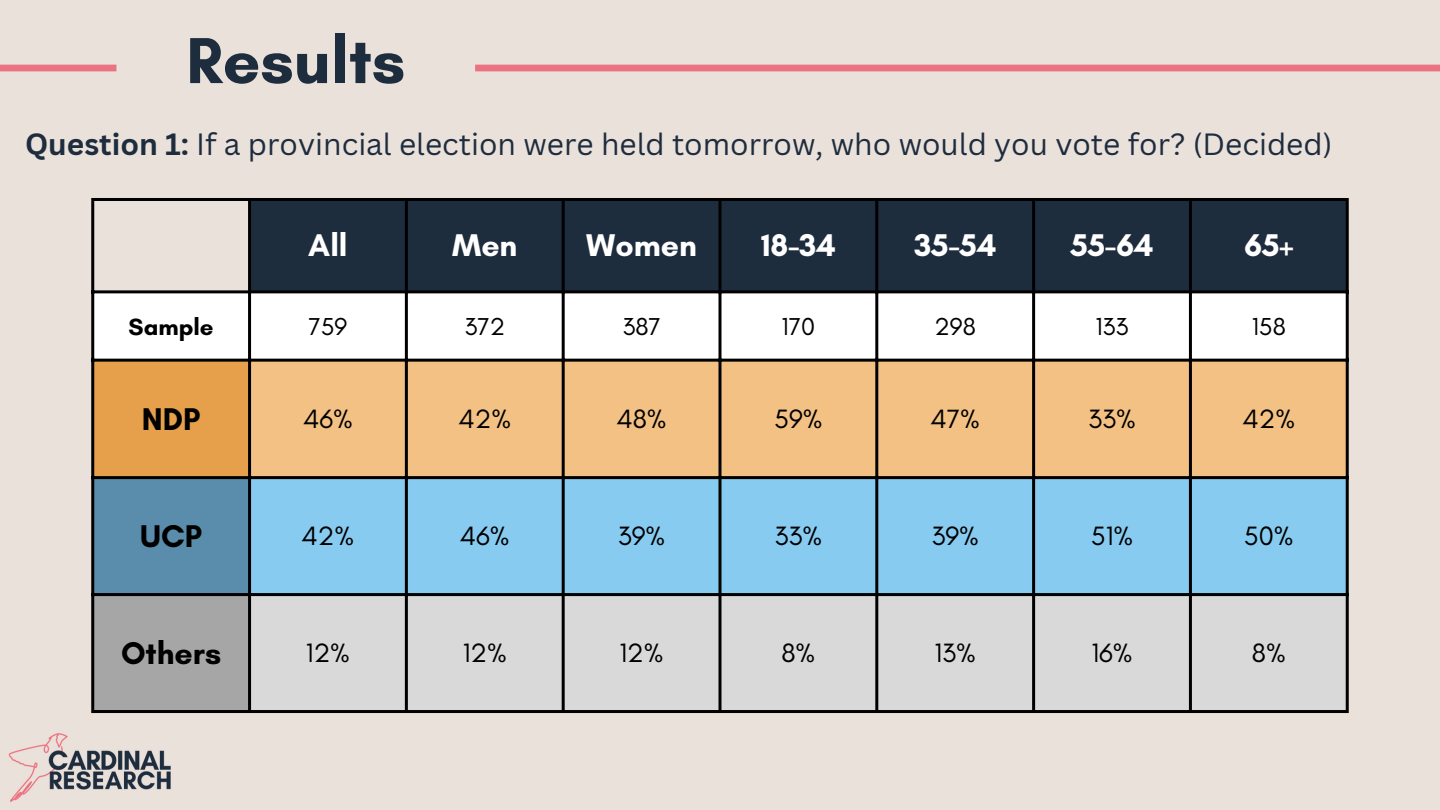
<style>
.page{position:relative;width:1440px;height:810px;background:#ebe1db}
.page>*{position:absolute;margin:0;border:0;box-sizing:border-box;transform-origin:0 0}
.t1{font:700 66.1px "Glacial Indifference";color:#1e2d3e}
.t2{font:700 32px "Glacial Indifference";color:#fff}
.t3{font:700 32px "Glacial Indifference";color:#000}
.t4{font:29.9px "Canva Sans";color:#1e2d3e}
.t5{font:27px "Glacial Indifference";color:#000}
.t6{font:25px "Glacial Indifference";color:#000}
.t7{font:700 24px "Glacial Indifference";color:#000}
.s1{font-weight:700}
</style>
<div class="page">
<img style="left:8px;top:733px;width:163px;height:69px">
<div style="left:475px;top:65px;width:965px;height:6px;background:#eb7280"></div>
<div style="left:0;top:65px;width:116px;height:6px;background:#eb7280"></div>
<div style="left:251px;top:201px;width:1095px;height:89px;background:#1e2d3e"></div>
<div style="left:94px;top:293px;width:1252px;height:66px;background:#fff"></div>
<div style="left:93px;top:360px;width:157px;height:118px;background:#e69f4a"></div>
<div style="left:251px;top:362px;width:1095px;height:114px;background:#f4c185"></div>
<div style="left:93px;top:477px;width:157px;height:118px;background:#598dab"></div>
<div style="left:251px;top:479px;width:1095px;height:114px;background:#88cbf1"></div>
<div style="left:93px;top:594px;width:157px;height:118px;background:#a6a6a6"></div>
<div style="left:251px;top:596px;width:1095px;height:114px;background:#d9d9d9"></div>
<hr style="left:91px;top:201px;width:3px;height:509px;background:#000">
<hr style="left:248px;top:201px;width:3px;height:509px;background:#000">
<hr style="left:405px;top:201px;width:3px;height:509px;background:#000">
<hr style="left:562px;top:201px;width:3px;height:509px;background:#000">
<svg style="left:718px;top:201px;width:4px;height:509px;background:#2b2d2c"></svg>
<hr style="left:875px;top:201px;width:3px;height:509px;background:#000">
<hr style="left:1032px;top:201px;width:3px;height:509px;background:#000">
<hr style="left:1189px;top:201px;width:3px;height:509px;background:#000">
<hr style="left:1346px;top:201px;width:3px;height:509px;background:#000">
<hr style="left:91px;top:198px;width:1258px;height:3px;background:#000">
<hr style="left:91px;top:290px;width:1258px;height:3px;background:#000">
<hr style="left:91px;top:359px;width:1258px;height:3px;background:#000">
<hr style="left:91px;top:476px;width:1258px;height:3px;background:#000">
<hr style="left:91px;top:593px;width:1258px;height:3px;background:#000">
<hr style="left:91px;top:710px;width:1258px;height:3px;background:#000">
<p class="t1" style="left:186px;top:20px;width:221px">Results</p>
<p class="t4" style="left:25px;top:123px;width:1309px"><span class="s1">Question 1:</span> If a provincial election were held tomorrow, who would you vote for? (Decided)</p>
<p class="t2" style="left:308px;top:226px;width:41px">All</p>
<p class="t2" style="left:452px;top:226px;width:67px">Men</p>
<p class="t2" style="left:586px;top:226px;width:112px">Women</p>
<p class="t2" style="left:761px;top:226px;width:76px">18-34</p>
<p class="t2" style="left:914px;top:226px;width:84px">35-54</p>
<p class="t2" style="left:1070px;top:226px;width:85px">55-64</p>
<p class="t2" style="left:1244px;top:226px;width:51px">65+</p>
<p class="t7" style="left:129px;top:312px;width:87px">Sample</p>
<p class="t6" style="left:309px;top:311px;width:40px">759</p>
<p class="t6" style="left:464px;top:311px;width:42px">372</p>
<p class="t6" style="left:622px;top:311px;width:40px">387</p>
<p class="t6" style="left:782px;top:311px;width:35px">170</p>
<p class="t6" style="left:935px;top:311px;width:43px">298</p>
<p class="t6" style="left:1095px;top:311px;width:35px">133</p>
<p class="t6" style="left:1252px;top:311px;width:36px">158</p>
<p class="t3" style="left:142px;top:399px;width:60px">NDP</p>
<p class="t5" style="left:303px;top:402px;width:51px">46%</p>
<p class="t5" style="left:458px;top:402px;width:54px">42%</p>
<p class="t5" style="left:616px;top:402px;width:52px">48%</p>
<p class="t5" style="left:774px;top:402px;width:50px">59%</p>
<p class="t5" style="left:931px;top:402px;width:51px">47%</p>
<p class="t5" style="left:1088px;top:402px;width:49px">33%</p>
<p class="t5" style="left:1243px;top:402px;width:54px">42%</p>
<p class="t3" style="left:140px;top:516px;width:63px">UCP</p>
<p class="t5" style="left:302px;top:519px;width:54px">42%</p>
<p class="t5" style="left:460px;top:519px;width:51px">46%</p>
<p class="t5" style="left:618px;top:519px;width:49px">39%</p>
<p class="t5" style="left:775px;top:519px;width:49px">33%</p>
<p class="t5" style="left:931px;top:519px;width:49px">39%</p>
<p class="t5" style="left:1091px;top:519px;width:44px">51%</p>
<p class="t5" style="left:1244px;top:519px;width:51px">50%</p>
<p class="t3" style="left:121px;top:633px;width:102px">Others</p>
<p class="t5" style="left:306px;top:636px;width:46px">12%</p>
<p class="t5" style="left:463px;top:636px;width:46px">12%</p>
<p class="t5" style="left:620px;top:636px;width:46px">12%</p>
<p class="t5" style="left:781px;top:636px;width:35px">8%</p>
<p class="t5" style="left:934px;top:636px;width:43px">13%</p>
<p class="t5" style="left:1091px;top:636px;width:43px">16%</p>
<p class="t5" style="left:1252px;top:636px;width:35px">8%</p>
</div>
